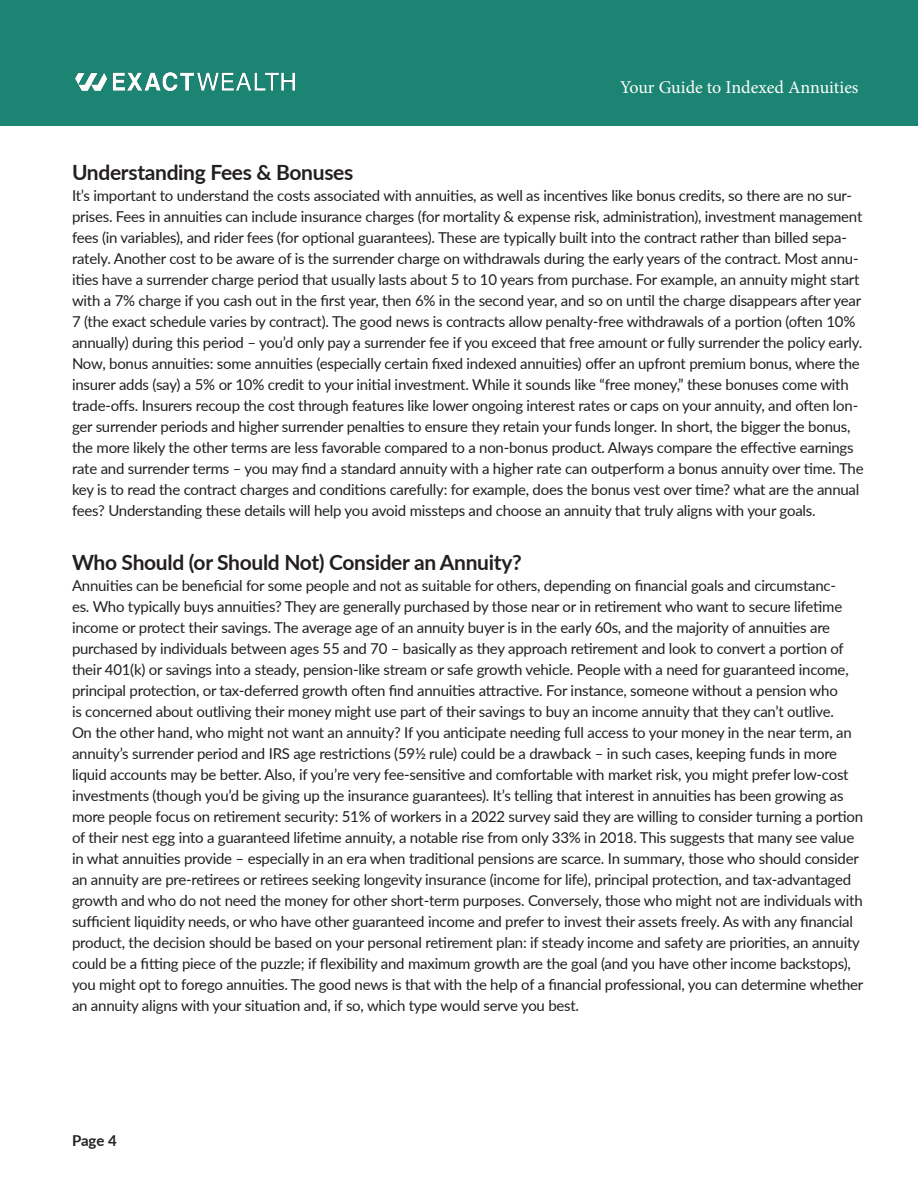
<style>
.page{position:relative;width:918px;height:1188px;background:#fff}
.page>*{position:absolute;margin:0;border:0;box-sizing:border-box;transform-origin:0 0}
.t1{font:700 21px "Lato";letter-spacing:-.015em;color:#231f20}
.t2{font:18px "Minion Pro";color:#fff}
.t3{font:15px/21px "Lato";letter-spacing:-.015em;color:#231f20}
.t4{font:700 15px "Lato";color:#231f20}
</style>
<div class="page">
<div style="left:0;top:0;width:918px;height:126px;background:#1b8472"></div>
<img style="left:76px;top:72px;width:219px;height:18px">
<p class="t2" style="left:620px;top:76px;width:240px">Your Guide to Indexed Annuities</p>
<p class="t1" style="left:72px;top:157px;width:283px">Understanding Fees &amp; Bonuses</p>
<p class="t3" style="left:72px;top:184px;width:793px">It’s important to understand the costs associated with annuities, as well as incentives like bonus credits, so there are no sur&shy;prises. Fees in annuities can include insurance charges (for mortality &amp; expense risk, administration), investment management fees (in variables), and rider fees (for optional guarantees). These are typically built into the contract rather than billed sepa&shy;rately. Another cost to be aware of is the surrender charge on withdrawals during the early years of the contract. Most annu&shy;ities have a surrender charge period that usually lasts about 5 to 10 years from purchase. For example, an annuity might start with a 7% charge if you cash out in the first year, then 6% in the second year, and so on until the charge disappears after year 7 (the exact schedule varies by contract). The good news is contracts allow penalty-free withdrawals of a portion (often 10% annually) during this period – you’d only pay a surrender fee if you exceed that free amount or fully surrender the policy early.<br>Now, bonus annuities: some annuities (especially certain fixed indexed annuities) offer an upfront premium bonus, where the insurer adds (say) a 5% or 10% credit to your initial investment. While it sounds like “free money,” these bonuses come with trade-offs. Insurers recoup the cost through features like lower ongoing interest rates or caps on your annuity, and often lon&shy;ger surrender periods and higher surrender penalties to ensure they retain your funds longer. In short, the bigger the bonus, the more likely the other terms are less favorable compared to a non-bonus product. Always compare the effective earnings rate and surrender terms – you may find a standard annuity with a higher rate can outperform a bonus annuity over time. The key is to read the contract charges and conditions carefully: for example, does the bonus vest over time? what are the annual fees? Understanding these details will help you avoid missteps and choose an annuity that truly aligns with your goals.</p>
<p class="t1" style="left:72px;top:547px;width:451px">Who Should (or Should Not) Consider an Annuity?</p>
<p class="t3" style="left:72px;top:574px;width:793px">Annuities can be beneficial for some people and not as suitable for others, depending on financial goals and circumstanc-<br>es. Who typically buys annuities? They are generally purchased by those near or in retirement who want to secure lifetime income or protect their savings. The average age of an annuity buyer is in the early 60s, and the majority of annuities are purchased by individuals between ages 55 and 70 – basically as they approach retirement and look to convert a portion of their 401(k) or savings into a steady, pension-like stream or safe growth vehicle. People with a need for guaranteed income, principal protection, or tax-deferred growth often find annuities attractive. For instance, someone without a pension who<br>is concerned about outliving their money might use part of their savings to buy an income annuity that they can’t outlive.<br>On the other hand, who might not want an annuity? If you anticipate needing full access to your money in the near term, an annuity’s surrender period and IRS age restrictions (59½ rule) could be a drawback – in such cases, keeping funds in more liquid accounts may be better. Also, if you’re very fee-sensitive and comfortable with market risk, you might prefer low-cost investments (though you’d be giving up the insurance guarantees). It’s telling that interest in annuities has been growing as more people focus on retirement security: 51% of workers in a 2022 survey said they are willing to consider turning a portion of their nest egg into a guaranteed lifetime annuity, a notable rise from only 33% in 2018. This suggests that many see value in what annuities provide – especially in an era when traditional pensions are scarce. In summary, those who should consider an annuity are pre-retirees or retirees seeking longevity insurance (income for life), principal protection, and tax-advantaged growth and who do not need the money for other short-term purposes. Conversely, those who might not are individuals with sufficient liquidity needs, or who have other guaranteed income and prefer to invest their assets freely. As with any financial product, the decision should be based on your personal retirement plan: if steady income and safety are priorities, an annuity could be a fitting piece of the puzzle; if flexibility and maximum growth are the goal (and you have other income backstops), you might opt to forego annuities. The good news is that with the help of a financial professional, you can determine whether an annuity aligns with your situation and, if so, which type would serve you best.</p>
<p class="t4" style="left:72px;top:1130px;width:46px">Page 4</p>
</div>
